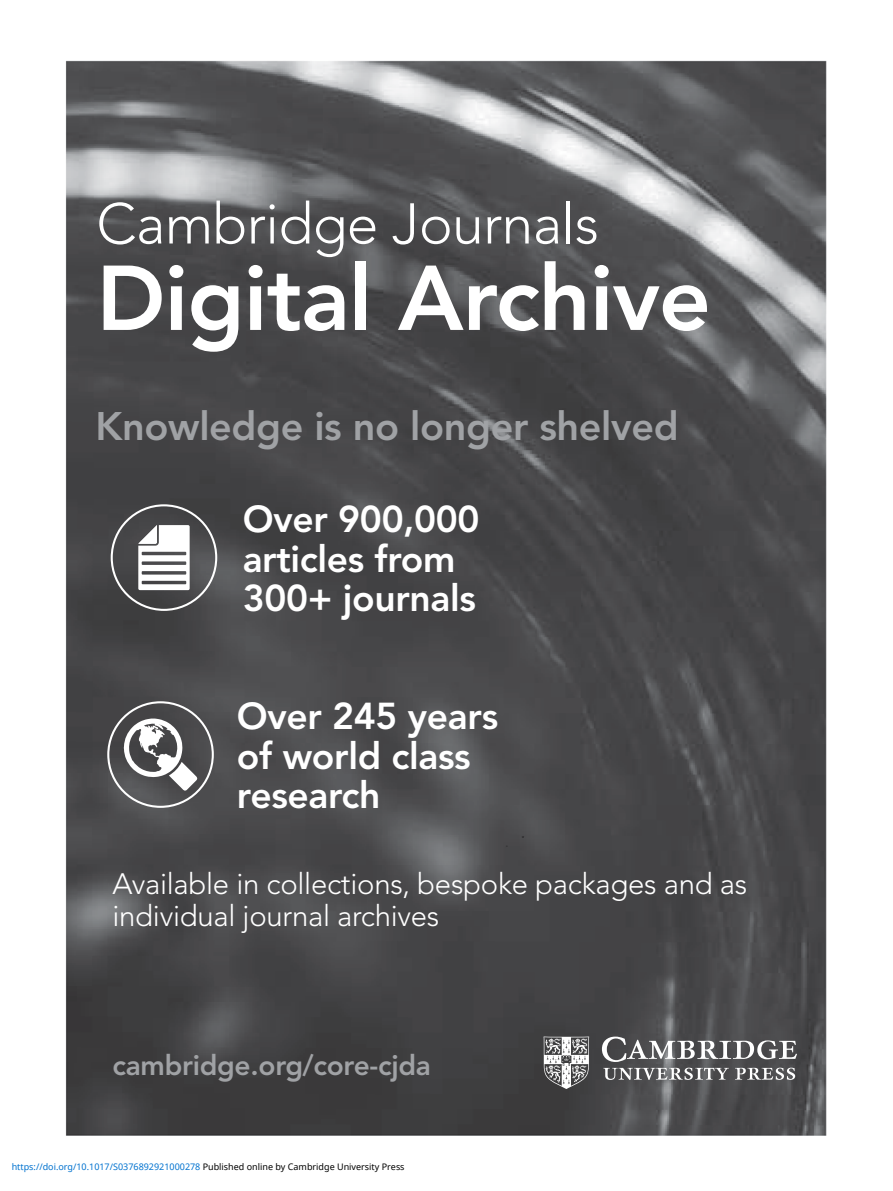
<style>
.page{position:relative;width:893px;height:1191px;background:#fff}
.page>*{position:absolute;margin:0;border:0;box-sizing:border-box;transform-origin:0 0}
.t1{font:800 90.9px "Avenir LT Std";letter-spacing:-.01em;color:#fff}
.t2{font:300 56.85px "Avenir LT Std";letter-spacing:-.01em;color:#fff}
.t3{font:800 39.45px "Avenir LT Std";letter-spacing:-.01em;color:#a0a2a5}
.t4{font:800 37.2px/39.3px "Avenir LT Std";letter-spacing:-.01em;color:#fff}
.t5{font:300 29.25px/31.8px "Avenir LT Std";letter-spacing:-.01em;color:#fff}
.t6{font:800 28.05px "Avenir LT Std";letter-spacing:-.01em;color:#a0a2a5}
.t7{font:9px "Noto Sans";color:#0172cf}
.s1{color:#000}
</style>
<div class="page">
<img style="left:65px;top:60px;width:762px;height:1076px">
<svg style="left:544px;top:1036px;width:253px;height:53px"></svg>
<svg style="left:138px;top:525px;width:52px;height:65px"></svg>
<div style="left:111px;top:504px;width:106px;height:107px;border:2px solid #fff;border-radius:50%"></div>
<div style="left:107px;top:701px;width:107px;height:107px;border:2px solid #fff;border-radius:50%"></div>
<svg style="left:124px;top:718px;width:73px;height:72px"></svg>
<h2 class="t2" style="left:96px;top:190px;width:504px">Cambridge Journals</h2>
<h1 class="t1" style="left:96px;top:244px;width:616px">Digital Archive</h1>
<h3 class="t3" style="left:96px;top:403px;width:585px">Knowledge is no longer shelved</h3>
<h3 class="t4" style="left:243px;top:500px;width:238px">Over 900,000 articles from<br>300+ journals</h3>
<h3 class="t4" style="left:237px;top:697px;width:263px">Over 245 years of world class research</h3>
<h3 class="t5" style="left:112px;top:868px;width:636px">Available in collections, bespoke packages and as individual journal archives</h3>
<h3 class="t6" style="left:112px;top:1048px;width:320px">cambridge.org/core-cjda</h3>
<p class="t7" style="left:12px;top:1160px;width:394px">https://doi.org/10.1017/S0376892921000278 <span class="s1">Published online by Cambridge University Press</span></p>
</div>
